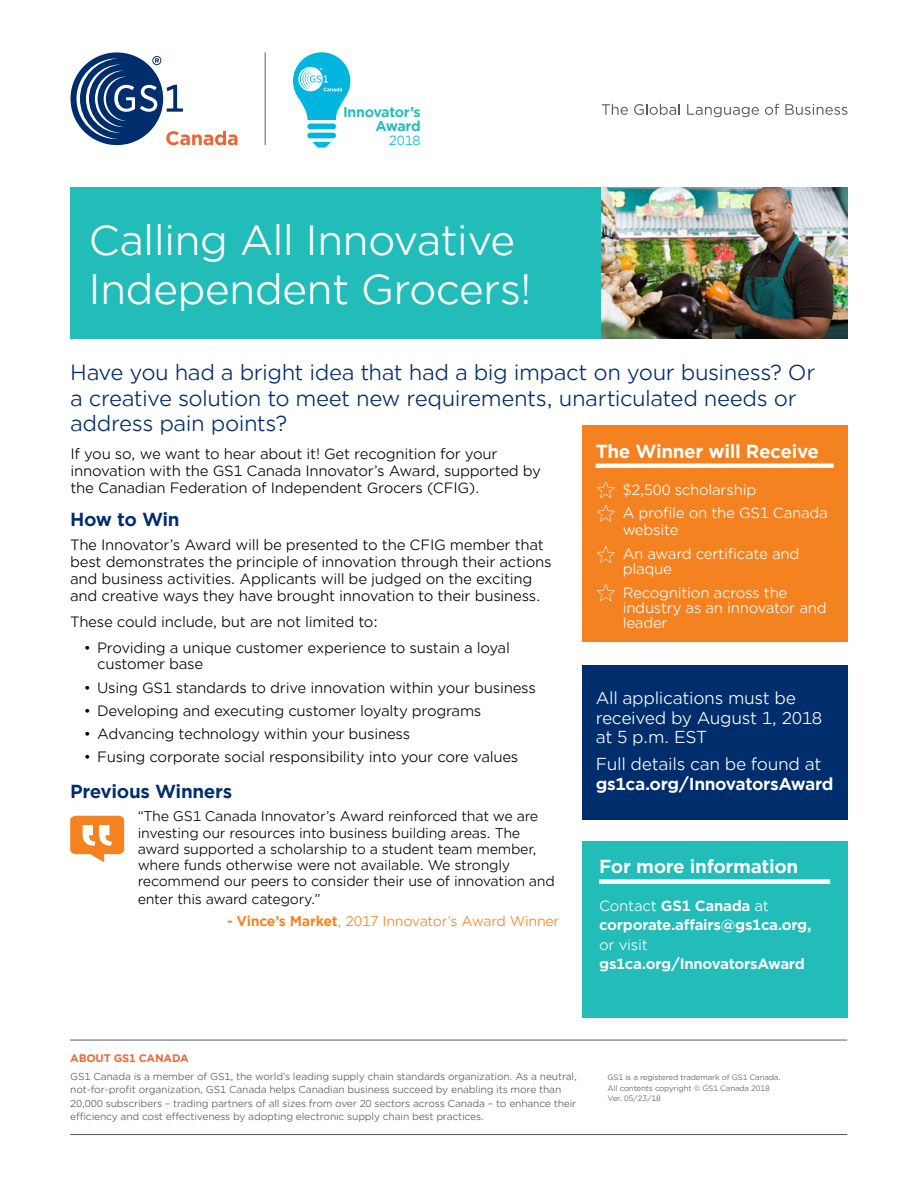
<style>
.page{position:relative;width:918px;height:1188px;background:#fff}
.page>*{position:absolute;margin:0;border:0;box-sizing:border-box;transform-origin:0 0}
.t1{font:40.5px/49.5px "Gotham Office";letter-spacing:-.02em;color:#fff}
.t2{font:21px/25.2px "Gotham Office";letter-spacing:-.025em;color:#002d6c}
.t3{font:700 18px "Gotham Office";letter-spacing:-.02em;color:#fff}
.t4{font:700 18px "Gotham Office";letter-spacing:-.02em;color:#002d6c}
.t5{font:16.5px/19.8px "Gotham Office";letter-spacing:-.02em;color:#fff}
.t6{font:700 16.5px "Gotham Office";letter-spacing:-.02em;color:#fff}
.t7{font:14.25px/17.1px "Gotham Office";letter-spacing:-.02em;color:#000}
.t8{font:14.25px/24px "Gotham Office";letter-spacing:-.02em;color:#fff}
.t9{font:700 14.25px/19.5px "Gotham Office";letter-spacing:-.02em;color:#fff}
.t10{font:700 13.65px/13.6px "Gotham Office";letter-spacing:-.035em;color:#22bcb9;text-align:right}
.t11{font:13.5px/16.2px "Gotham Office";letter-spacing:-.02em;color:#000}
.t12{font:13.5px "Gotham Office";letter-spacing:-.02em;color:#f58220}
.t13{font:12.9px "Gotham Office";color:#00b6de}
.t14{font:700 10.5px "Gotham Office";letter-spacing:-.02em;color:#f26334}
.t15{font:9.75px/13.5px "Gotham Office";letter-spacing:-.02em;color:#58595b}
.t16{font:7.5px/10.5px "Gotham Office";letter-spacing:-.02em;color:#58595b}
.s1{font-weight:700}
.s2{font-weight:400}
</style>
<div class="page">
<div style="left:71px;top:52px;width:92px;height:93px;background:#002d6c;border-radius:50%"></div>
<svg style="left:77px;top:56px;width:160px;height:89px"></svg>
<svg style="left:602px;top:104px;width:26px;height:11px"></svg>
<svg style="left:634px;top:104px;width:46px;height:11px"></svg>
<svg style="left:687px;top:104px;width:72px;height:13px"></svg>
<svg style="left:765px;top:104px;width:14px;height:11px"></svg>
<svg style="left:785px;top:104px;width:62px;height:11px"></svg>
<hr style="left:264px;top:52px;width:2px;height:93px;background:#939598">
<div style="left:307px;top:133px;width:29px;height:5px;background:#00b6de;border-radius:3px"></div>
<div style="left:307px;top:124px;width:29px;height:5px;background:#00b6de;border-radius:3px"></div>
<svg style="left:312px;top:142px;width:19px;height:6px"></svg>
<svg style="left:293px;top:52px;width:57px;height:68px"></svg>
<div style="left:582px;top:665px;width:265px;height:155px;background:#002d6c"></div>
<div style="left:71px;top:188px;width:777px;height:151px;background:#22bcb9"></div>
<img style="left:602px;top:188px;width:246px;height:151px">
<div style="left:582px;top:425px;width:266px;height:217px;background:#f58220"></div>
<hr style="left:596px;top:464px;width:238px;height:4px;background:#fff">
<svg style="left:597px;top:483px;width:18px;height:15px"></svg>
<svg style="left:597px;top:505px;width:18px;height:17px"></svg>
<svg style="left:597px;top:546px;width:18px;height:17px"></svg>
<svg style="left:597px;top:584px;width:18px;height:17px"></svg>
<svg style="left:70px;top:816px;width:54px;height:46px"></svg>
<hr style="left:70px;top:1040px;width:777px;height:1px;background:#58595b">
<hr style="left:70px;top:1134px;width:777px;height:1px;background:#58595b">
<div style="left:582px;top:841px;width:265px;height:176px;background:#22bcb9"></div>
<div style="left:599px;top:879px;width:231px;height:5px;background:#fff"></div>
<p class="t10" style="left:343px;top:105px;width:79px">Innovator’s<br>Award</p>
<p class="t13" style="left:389px;top:132px;width:33px">2018</p>
<h1 class="t1" style="left:89px;top:214px;width:445px">Calling All Innovative<br>Independent Grocers!</h1>
<h2 class="t2" style="left:70px;top:360px;width:747px">Have you had a bright idea that had a big impact on your business? Or a creative solution to meet new requirements, unarticulated needs or address pain points?</h2>
<p class="t7" style="left:71px;top:445px;width:472px">If you so, we want to hear about it! Get recognition for your innovation with the GS1 Canada Innovator’s Award, supported by the Canadian Federation of Independent Grocers (CFIG).</p>
<p class="t3" style="left:596px;top:439px;width:225px">The Winner will Receive</p>
<p class="t8" style="left:623px;top:478px;width:207px;line-height:23.2px">$2,500 scholarship<br>A profile on the GS1 Canada</p>
<p class="t8" style="left:623px;top:518px;width:178px">website<br>An award certificate and</p>
<p class="t8" style="left:623px;top:557px;width:166px">plaque<br>Recognition across the</p>
<p class="t8" style="left:623px;top:600px;width:205px;line-height:15px">industry as an innovator and leader</p>
<p class="t4" style="left:70px;top:507px;width:111px">How to Win</p>
<p class="t7" style="left:70px;top:536px;width:483px">The Innovator’s Award will be presented to the CFIG member that best demonstrates the principle of innovation through their actions and business activities. Applicants will be judged on the exciting and creative ways they have brought innovation to their business.</p>
<p class="t7" style="left:70px;top:613px;width:309px">These could include, but are not limited to:</p>
<p class="t7" style="left:97px;top:639px;width:414px;line-height:16.5px;text-indent:-13px">• Providing a unique customer experience to sustain a loyal customer base</p>
<p class="t7" style="left:84px;top:679px;width:454px">• Using GS1 standards to drive innovation within your business</p>
<p class="t7" style="left:84px;top:702px;width:399px">• Developing and executing customer loyalty programs</p>
<p class="t7" style="left:84px;top:725px;width:328px">• Advancing technology within your business</p>
<p class="t7" style="left:84px;top:748px;width:436px">• Fusing corporate social responsibility into your core values</p>
<p class="t4" style="left:70px;top:779px;width:164px">Previous Winners</p>
<p class="t11" style="left:138px;top:808px;width:419px">“The GS1 Canada Innovator’s Award reinforced that we are investing our resources into business building areas. The award supported a scholarship to a student team member, where funds otherwise were not available. We strongly recommend our peers to consider their use of innovation and</p>
<p class="t11" style="left:138px;top:891px;width:185px">enter this award category.”</p>
<p class="t12" style="left:227px;top:912px;width:334px"><span class="s1">- Vince’s Market</span>, 2017 Innovator’s Award Winner</p>
<p class="t5" style="left:596px;top:687px;width:228px">All applications must be received by August 1, 2018 at 5 p.m. EST</p>
<p class="t5" style="left:596px;top:754px;width:227px">Full details can be found at</p>
<p class="t6" style="left:596px;top:772px;width:239px">gs1ca.org/InnovatorsAward</p>
<p class="t3" style="left:599px;top:854px;width:201px">For more information</p>
<p class="t9" style="left:599px;top:896px;width:214px"><span class="s2">Contact</span> GS1 Canada <span class="s2">at </span>corporate.affairs@gs1ca.org,</p>
<p class="t8" style="left:599px;top:932px;width:50px">or visit</p>
<p class="t9" style="left:599px;top:954px;width:207px">gs1ca.org/InnovatorsAward</p>
<p class="t14" style="left:70px;top:1051px;width:120px">ABOUT GS1 CANADA</p>
<p class="t15" style="left:70px;top:1069px;width:508px">GS1 Canada is a member of GS1, the world’s leading supply chain standards organization. As a neutral, not-for-profit organization, GS1 Canada helps Canadian business succeed by enabling its more than 20,000 subscribers – trading partners of all sizes from over 20 sectors across Canada – to enhance their efficiency and cost effectiveness by adopting electronic supply chain best practices.</p>
<p class="t16" style="left:608px;top:1072px;width:175px">GS1 is a registered trademark of GS1 Canada.<br>All contents copyright © GS1 Canada 2018<br>Ver. 05/23/18</p>
</div>
